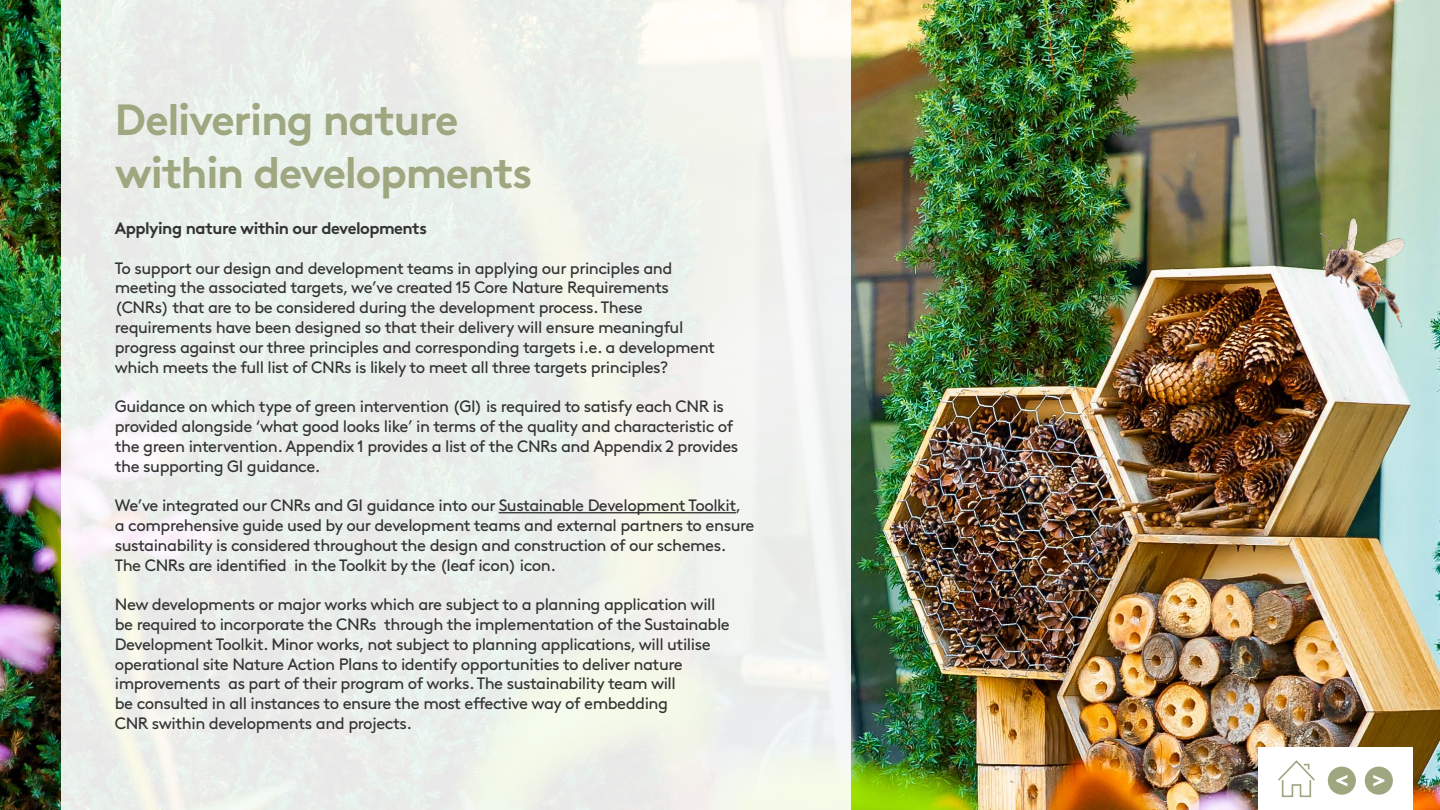
<style>
.page{position:relative;width:1440px;height:810px;background:#fff}
.page>*{position:absolute;margin:0;border:0;box-sizing:border-box;transform-origin:0 0}
.t1{font:700 43.65px/52.3px "Landsec Brown";letter-spacing:-.03em;color:#9ea780}
.t2{font:16.5px/19.8px "Landsec Brown";letter-spacing:-.03em;color:#333}
.t3{font:700 16.5px "Landsec Brown";letter-spacing:-.03em;color:#333}
</style>
<div class="page">
<img style="left:0;top:0;width:1440px;height:810px">
<div style="left:62px;top:0;width:789px;height:810px;background:#ebf0eb"></div>
<div style="left:1259px;top:747px;width:154px;height:63px;background:#fff"></div>
<div style="left:1328px;top:767px;width:28px;height:28px;background:#9ea780;border-radius:50%"></div>
<svg style="left:1336px;top:775px;width:11px;height:11px"></svg>
<div style="left:1365px;top:767px;width:28px;height:28px;background:#9ea780;border-radius:50%"></div>
<svg style="left:1373px;top:775px;width:11px;height:11px"></svg>
<hr style="left:499px;top:512px;width:237px;height:1px;background:#333">
<img style="left:1312px;top:213px;width:101px;height:136px">
<svg style="left:1278px;top:760px;width:37px;height:38px"></svg>
<h1 class="t1" style="left:115px;top:94px;width:419px">Delivering nature within developments</h1>
<p class="t3" style="left:115px;top:218px;width:314px">Applying nature within our developments</p>
<p class="t2" style="left:115px;top:258px;width:602px">To support our design and development teams in applying our principles and meeting the associated targets, we’ve created 15 Core Nature Requirements (CNRs) that are to be considered during the development process. These requirements have been designed so that their delivery will ensure meaningful progress against our three principles and corresponding targets i.e. a development which meets the full list of CNRs is likely to meet all three targets principles?</p>
<p class="t2" style="left:115px;top:397px;width:625px">Guidance on which type of green intervention (GI) is required to satisfy each CNR is provided alongside ‘what good looks like’ in terms of the quality and characteristic of the green intervention. Appendix 1 provides a list of the CNRs and Appendix 2 provides the supporting GI guidance.</p>
<p class="t2" style="left:115px;top:496px;width:641px">We’ve integrated our CNRs and GI guidance into our Sustainable Development Toolkit, a comprehensive guide used by our development teams and external partners to ensure sustainability is considered throughout the design and construction of our schemes.<br>The CNRs are identified in the Toolkit by the (leaf icon) icon.</p>
<p class="t2" style="left:115px;top:595px;width:617px">New developments or major works which are subject to a planning application will be required to incorporate the CNRs through the implementation of the Sustainable Development Toolkit. Minor works, not subject to planning applications, will utilise operational site Nature Action Plans to identify opportunities to deliver nature improvements as part of their program of works. The sustainability team will<br>be consulted in all instances to ensure the most effective way of embedding<br>CNR swithin developments and projects.</p>
</div>
